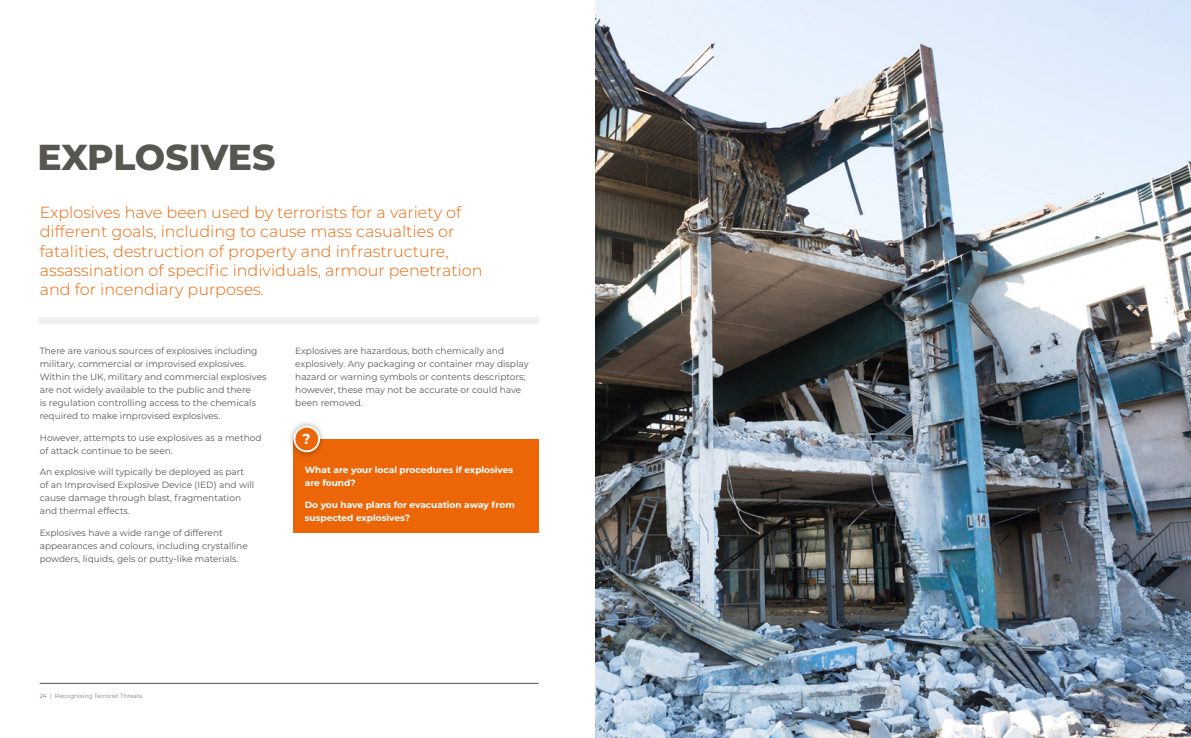
<style>
.page{position:relative;width:1191px;height:738px;background:#fff}
.page>*{position:absolute;margin:0;border:0;box-sizing:border-box;transform-origin:0 0}
.t1{font:800 36px "Montserrat";letter-spacing:-.005em;color:#575651}
.t2{font:300 16px/19.2px "Montserrat";color:#ec6608}
.t3{font:700 14.4px "Montserrat";color:#fff}
.t4{font:9px/13px "Montserrat";color:#575756}
.t5{font:700 9px/13px "Montserrat";color:#fff}
.t6{font:6px "Montserrat";color:#7e7d77}
</style>
<div class="page">
<hr style="left:40px;top:682px;width:499px;height:1px;background:#575651">
<div style="left:293px;top:438px;width:246px;height:93px;background:#ec6608"></div>
<div style="left:40px;top:316px;width:499px;height:7px;background:#f0f0ef"></div>
<div style="left:287px;top:419px;width:39px;height:39px;background:#000;opacity:.39"></div>
<div style="left:294px;top:426px;width:25px;height:25px;background:#ec6608;border-radius:50%"></div>
<div style="left:293px;top:425px;width:27px;height:27px;border:2px solid #fff;border-radius:50%"></div>
<img style="left:595px;top:0;width:596px;height:737px">
<h1 class="t1" style="left:37px;top:131px;width:239px">EXPLOSIVES</h1>
<p class="t2" style="left:40px;top:202px;width:444px">Explosives have been used by terrorists for a variety of different goals, including to cause mass casualties or fatalities, destruction of property and infrastructure, assassination of specific individuals, armour penetration and for incendiary purposes.</p>
<p class="t4" style="left:40px;top:343px;width:228px">There are various sources of explosives including military, commercial or improvised explosives.<br>Within the UK, military and commercial explosives are not widely available to the public and there<br>is regulation controlling access to the chemicals required to make improvised explosives.</p>
<p class="t4" style="left:40px;top:430px;width:223px">However, attempts to use explosives as a method of attack continue to be seen.</p>
<p class="t4" style="left:40px;top:464px;width:216px">An explosive will typically be deployed as part of an Improvised Explosive Device (IED) and will cause damage through blast, fragmentation and thermal effects.</p>
<p class="t4" style="left:40px;top:525px;width:210px">Explosives have a wide range of different appearances and colours, including crystalline powders, liquids, gels or putty-like materials.</p>
<p class="t4" style="left:295px;top:343px;width:235px">Explosives are hazardous, both chemically and explosively. Any packaging or container may display hazard or warning symbols or contents descriptors; however, these may not be accurate or could have been removed.</p>
<h3 class="t3" style="left:302px;top:428px;width:10px">?</h3>
<p class="t5" style="left:305px;top:463px;width:210px">What are your local procedures if explosives are found?</p>
<p class="t5" style="left:305px;top:497px;width:211px">Do you have plans for evacuation away from suspected explosives?</p>
<p class="t6" style="left:40px;top:691px;width:104px">24 | Recognising Terrorist Threats</p>
</div>
